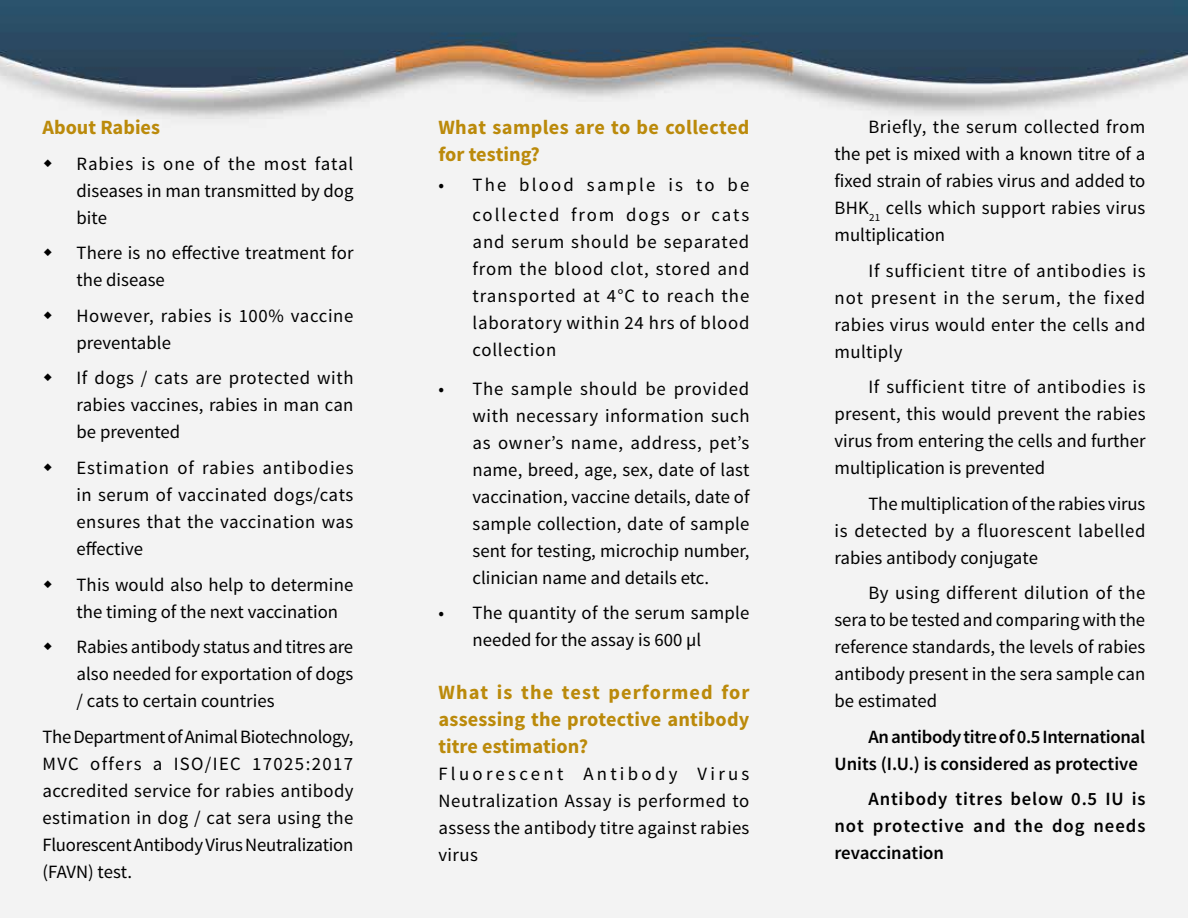
<style>
.page{position:relative;width:1188px;height:918px;background:#fff}
.page>*{position:absolute;margin:0;border:0;box-sizing:border-box;transform-origin:0 0}
.t1{font:700 20.25px/27px "Source Sans Pro";letter-spacing:.01em;color:#bb8a0b}
.t2{font:18.75px/27px "Source Sans Pro";color:#000;text-align:justify}
.t3{font:600 18.75px/27px "Source Sans Pro";color:#000}
.t4{font:18.75px/30px "Source Sans Pro";letter-spacing:.105em;color:#000;text-align:right}
.t5{font:18.75px/27px "Source Sans Pro";letter-spacing:.03em;color:#000}
</style>
<div class="page">
<img style="left:0;top:0;width:1188px;height:918px">
<svg style="left:44px;top:159px;width:8px;height:8px"></svg>
<svg style="left:44px;top:249px;width:8px;height:8px"></svg>
<svg style="left:44px;top:311px;width:8px;height:8px"></svg>
<svg style="left:44px;top:374px;width:8px;height:8px"></svg>
<svg style="left:44px;top:463px;width:8px;height:8px"></svg>
<svg style="left:44px;top:580px;width:8px;height:8px"></svg>
<svg style="left:44px;top:642px;width:8px;height:8px"></svg>
<p class="t1" style="left:43px;top:115px;width:119px">About Rabies</p>
<p class="t2" style="left:77px;top:151px;width:278px">Rabies is one of the most fatal diseases in man transmitted by dog bite</p>
<p class="t2" style="left:77px;top:240px;width:279px">There is no effective treatment for the disease</p>
<p class="t5" style="left:77px;top:303px;width:278px">However, rabies is 100% vaccine preventable</p>
<p class="t2" style="left:77px;top:365px;width:279px">If dogs / cats are protected with rabies vaccines, rabies in man can be prevented</p>
<p class="t2" style="left:77px;top:455px;width:279px">Estimation of rabies antibodies in serum of vaccinated dogs/cats ensures that the vaccination was effective</p>
<p class="t2" style="left:77px;top:571px;width:278px">This would also help to determine the timing of the next vaccination</p>
<p class="t2" style="left:77px;top:634px;width:278px">Rabies antibody status and titres are also needed for exportation of dogs / cats to certain countries</p>
<p class="t2" style="left:43px;top:723px;width:313px">The Department of Animal Biotechnology, MVC offers a ISO/IEC 17025:2017 accredited service for rabies antibody estimation in dog / cat sera using the Fluorescent Antibody Virus Neutralization (FAVN) test.</p>
<p class="t1" style="left:439px;top:115px;width:313px">What samples are to be collected for testing?</p>
<p class="t4" style="left:439px;top:171px;width:312px">• The blood sample is to be collected from dogs or cats</p>
<p class="t2" style="left:473px;top:229px;width:278px">and serum should be separated from the blood clot, stored and transported at 4°C to reach the laboratory within 24 hrs of blood collection</p>
<p class="t2" style="left:473px;top:376px;width:279px;text-indent:-34px">• The sample should be provided with necessary information such as owner’s name, address, pet’s name, breed, age, sex, date of last vaccination, vaccine details, date of sample collection, date of sample sent for testing, microchip number, clinician name and details etc.</p>
<p class="t2" style="left:473px;top:600px;width:279px;text-indent:-34px">• The quantity of the serum sample needed for the assay is 600 µl</p>
<p class="t1" style="left:439px;top:680px;width:313px;text-align:justify">What is the test performed for assessing the protective antibody titre estimation?</p>
<p class="t2" style="left:439px;top:761px;width:312px">Fluorescent Antibody Virus Neutralization Assay is performed to assess the antibody titre against rabies virus</p>
<p class="t2" style="left:835px;top:114px;width:312px;text-indent:34px">Briefly, the serum collected from the pet is mixed with a known titre of a fixed strain of rabies virus and added to BHK<sub>21</sub> cells which support rabies virus multiplication</p>
<p class="t2" style="left:835px;top:257px;width:313px;text-indent:34px">If sufficient titre of antibodies is not present in the serum, the fixed rabies virus would enter the cells and multiply</p>
<p class="t2" style="left:835px;top:374px;width:313px;text-indent:34px">If sufficient titre of antibodies is present, this would prevent the rabies virus from entering the cells and further multiplication is prevented</p>
<p class="t2" style="left:835px;top:490px;width:312px;text-indent:34px">The multiplication of the rabies virus is detected by a fluorescent labelled rabies antibody conjugate</p>
<p class="t2" style="left:835px;top:580px;width:313px;text-indent:34px">By using different dilution of the sera to be tested and comparing with the reference standards, the levels of rabies antibody present in the sera sample can be estimated</p>
<p class="t3" style="left:835px;top:724px;width:312px;text-indent:34px">An antibody titre of 0.5 International<br>Units (I.U.) is considered as protective</p>
<p class="t3" style="left:835px;top:786px;width:313px;text-align:justify;text-indent:34px">Antibody titres below 0.5 IU is not protective and the dog needs revaccination</p>
</div>
